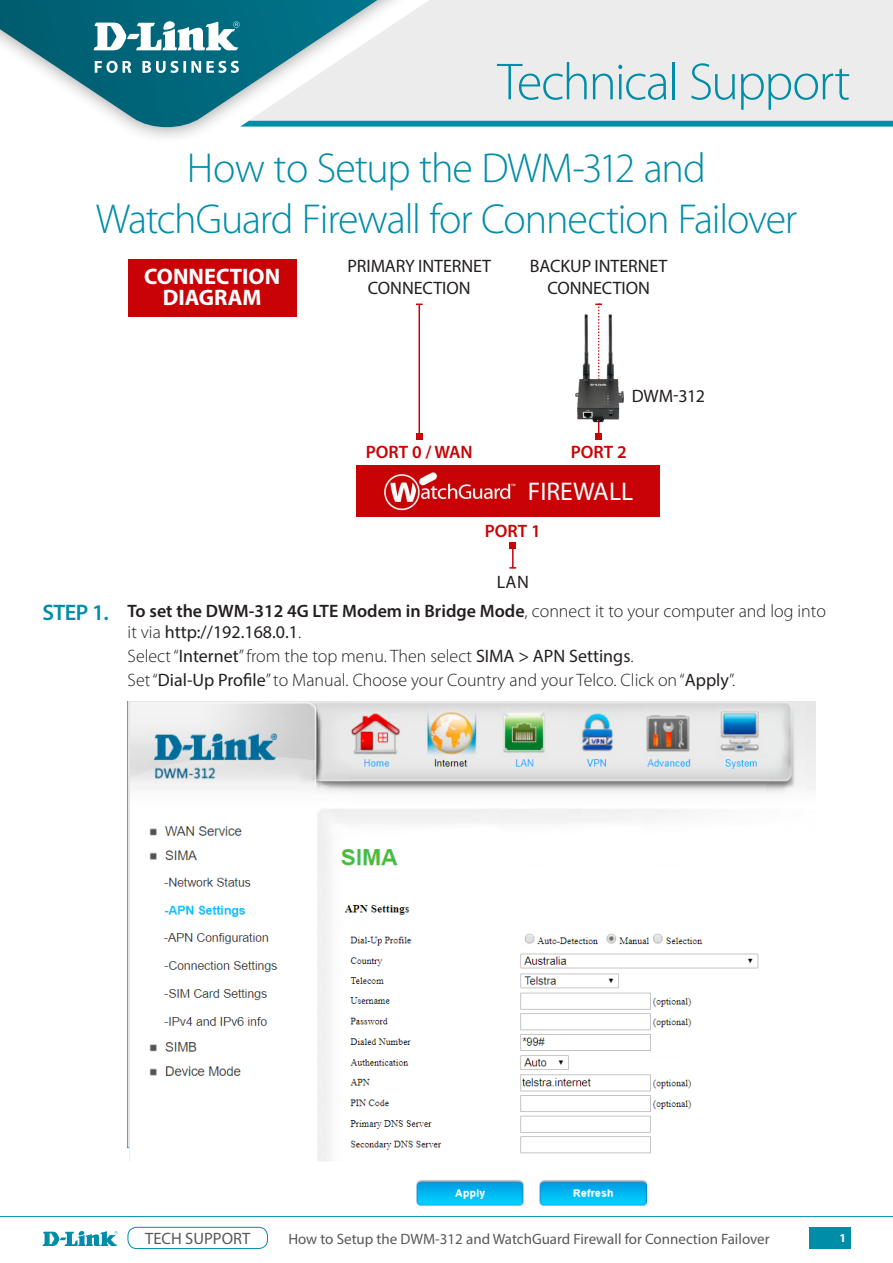
<style>
.page{position:relative;width:893px;height:1263px;background:#fff}
.page>*{position:absolute;margin:0;border:0;box-sizing:border-box;transform-origin:0 0}
.t1{font:300 52.5px "Myriad Pro";letter-spacing:-.035em;color:#008da8}
.t2{font:300 42px "Myriad Pro";letter-spacing:-.03em;color:#008da8}
.t3{font:25.65px "Myriad Pro";color:#fff}
.Main_Body{font:700 22.5px "Myriad Pro";color:#fff}
.t4{font:600 22.5px "Myriad Pro";color:#008da8}
.t5{font:300 18px "Myriad Pro";color:#231f20}
.t6{font:18px "Myriad Pro";letter-spacing:-.005em;color:#231f20}
.t7{font:600 18px "Myriad Pro";color:#231f20}
.t8{font:600 18px "Myriad Pro";color:#c90205}
.Main_Body-2{font:16.5px "Myriad Pro";color:#57585a}
.Main_Body-3{font:15px "Myriad Pro";color:#57585a}
.Main_Body-4{font:700 12px "Myriad Pro";color:#fff}
.s1{font-weight:300}
.s2{font-weight:400}
</style>
<div class="page">
<div style="left:0;top:0;width:767px;height:144px;background:#231f20;opacity:.45"></div>
<svg style="left:0;top:0;width:239px;height:130px"></svg>
<svg style="left:239px;top:0;width:654px;height:517px"></svg>
<svg style="left:240px;top:121px;width:653px;height:6px;background:#1394ad"></svg>
<div style="left:128px;top:1227px;width:140px;height:22px;border:1px solid #008da8;border-radius:9px"></div>
<div style="left:809px;top:1227px;width:41px;height:21px;background:#008da8"></div>
<div style="left:128px;top:259px;width:168px;height:58px;background:#c90205"></div>
<svg style="left:42px;top:1231px;width:76px;height:15px"></svg>
<hr style="left:0;top:1216px;width:893px;height:1px;background:#008da8">
<svg style="left:93px;top:21px;width:147px;height:30px"></svg>
<svg style="left:95px;top:61px;width:144px;height:12px"></svg>
<div style="left:357px;top:465px;width:303px;height:52px;background:#c90205"></div>
<img style="left:384px;top:472px;width:132px;height:39px">
<hr style="left:419px;top:304px;width:1px;height:133px;background:#c90205">
<svg style="left:416px;top:434px;width:6px;height:6px"></svg>
<hr style="left:598px;top:406px;width:1px;height:31px;background:#c90205">
<svg style="left:596px;top:434px;width:6px;height:6px"></svg>
<hr style="left:512px;top:545px;width:2px;height:23px;background:#c90205">
<svg style="left:509px;top:567px;width:7px;height:2px"></svg>
<svg style="left:510px;top:542px;width:6px;height:6px"></svg>
<svg style="left:595px;top:304px;width:7px;height:7px"></svg>
<img style="left:572px;top:311px;width:55px;height:114px">
<img style="left:128px;top:701px;width:688px;height:505px">
<p class="t1" style="left:497px;top:50px;width:354px">Technical Support</p>
<p class="t2" style="left:187px;top:143px;width:520px">How to Setup the DWM-312 and</p>
<p class="t2" style="left:96px;top:193px;width:703px">WatchGuard Firewall for Connection Failover</p>
<p class="Main_Body" style="left:144px;top:262px;width:138px">CONNECTION</p>
<p class="Main_Body" style="left:163px;top:283px;width:100px">DIAGRAM</p>
<p class="t6" style="left:347px;top:255px;width:145px">PRIMARY INTERNET</p>
<p class="t6" style="left:368px;top:277px;width:104px">CONNECTION</p>
<p class="t6" style="left:530px;top:255px;width:139px">BACKUP INTERNET</p>
<p class="t6" style="left:547px;top:277px;width:104px">CONNECTION</p>
<p class="t4" style="left:43px;top:598px;width:68px">STEP 1.</p>
<p class="t6" style="left:632px;top:385px;width:75px">DWM-312</p>
<p class="t8" style="left:366px;top:440px;width:109px">PORT 0 / WAN</p>
<p class="t8" style="left:571px;top:440px;width:57px">PORT 2</p>
<p class="t3" style="left:528px;top:476px;width:107px">FIREWALL</p>
<p class="t8" style="left:485px;top:519px;width:57px">PORT 1</p>
<p class="t6" style="left:497px;top:571px;width:34px">LAN</p>
<p class="t7" style="left:128px;top:599px;width:700px">To set the DWM-312 4G LTE Modem in Bridge Mode<span class="s1">, connect it to your computer and log into</span></p>
<p class="t6" style="left:128px;top:621px;width:175px"><span class="s1">it via</span> http://192.168.0.1<span class="s1">.</span></p>
<p class="t5" style="left:128px;top:645px;width:508px">Select “<span class="s2">Internet</span>” from the top menu. Then select <span class="s2">SIMA &gt; APN Settings</span>.</p>
<p class="t5" style="left:128px;top:669px;width:609px">Set “<span class="s2">Dial-Up Profile</span>” to Manual. Choose your Country and your Telco. Click on “<span class="s2">Apply</span>”.</p>
<p class="Main_Body-2" style="left:145px;top:1228px;width:107px">TECH SUPPORT</p>
<p class="Main_Body-3" style="left:288px;top:1229px;width:483px">How to Setup the DWM-312 and WatchGuard Firewall for Connection Failover</p>
<p class="Main_Body-4" style="left:839px;top:1230px;width:8px">1</p>
</div>
